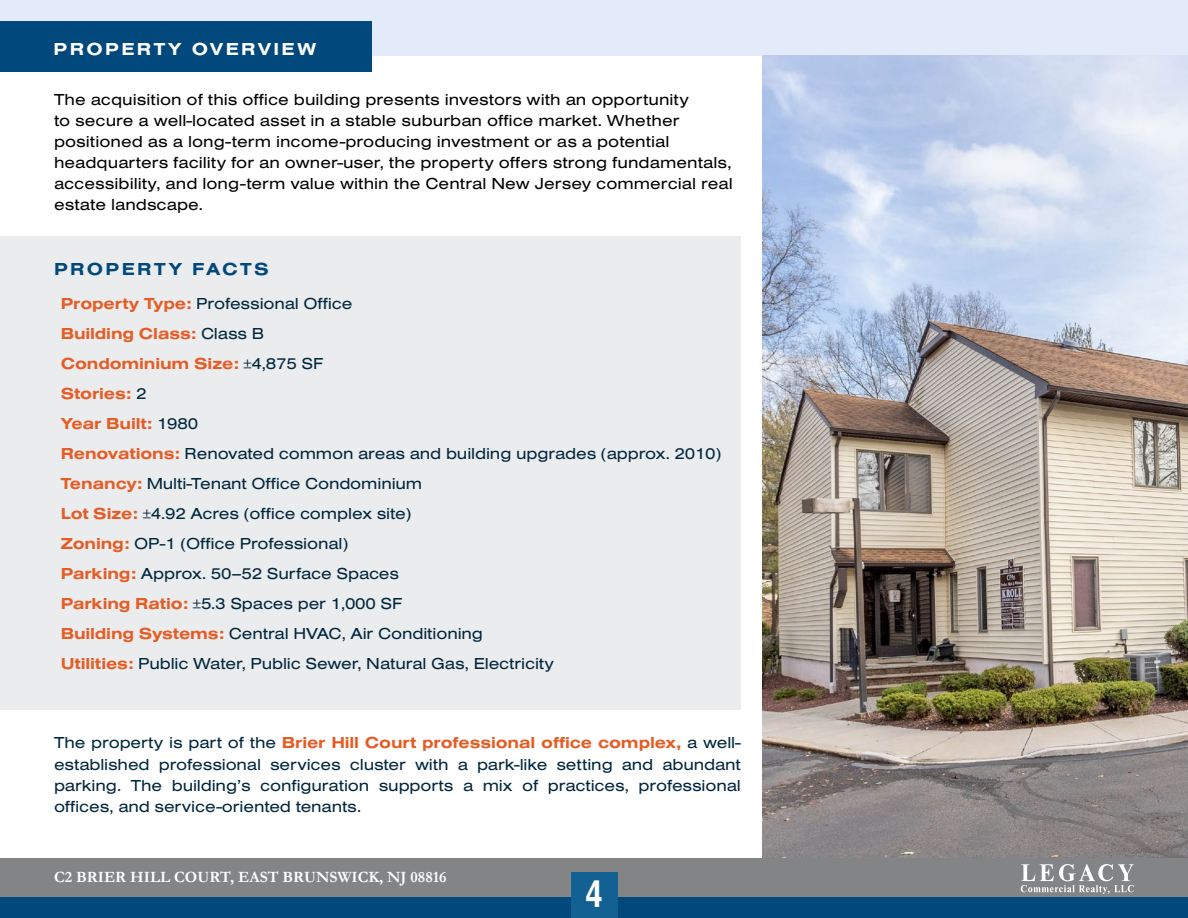
<style>
.page{position:relative;width:1188px;height:918px;background:#fff}
.page>*{position:absolute;margin:0;border:0;box-sizing:border-box;transform-origin:0 0}
.t1{font:700 37.5px "Nimbus San Con L";color:#fff}
.t2{font:700 18px "Nimbus San Ext";letter-spacing:.135em;color:#fff}
.t3{font:700 18px "Nimbus San Ext";letter-spacing:.13em;color:#01487c}
.t4{font:16.5px/30px "Nimbus San Ext";letter-spacing:-.01em;color:#00263d}
.t5{font:16.5px/21px "Nimbus San Ext";color:#000}
.t6{font:700 15.75px "Garamond";color:#fff}
.s1{font-weight:700;color:#e55c25}
</style>
<div class="page">
<div style="left:0;top:895px;width:1188px;height:23px;background:#01487c"></div>
<div style="left:0;top:858px;width:1188px;height:39px;background:#828486"></div>
<div style="left:571px;top:872px;width:46px;height:46px;background:#136192"></div>
<svg style="left:1021px;top:864px;width:113px;height:30px"></svg>
<div style="left:0;top:0;width:1188px;height:55px;background:#e3ebfa"></div>
<img style="left:762px;top:55px;width:426px;height:803px">
<div style="left:0;top:21px;width:371px;height:51px;background:#01487c"></div>
<div style="left:0;top:236px;width:741px;height:474px;background:#ebeced"></div>
<p class="t2" style="left:54px;top:37px;width:264px">PROPERTY OVERVIEW</p>
<p class="t5" style="left:54px;top:88px;width:680px">The acquisition of this office building presents investors with an opportunity<br>to secure a well-located asset in a stable suburban office market. Whether positioned as a long-term income-producing investment or as a potential headquarters facility for an owner-user, the property offers strong fundamentals, accessibility, and long-term value within the Central New Jersey commercial real estate landscape.</p>
<p class="t3" style="left:54px;top:257px;width:216px">PROPERTY FACTS</p>
<p class="t4" style="left:61px;top:288px;width:662px"><span class="s1">Property Type:</span> Professional Office<br><span class="s1">Building Class:</span> Class B<br><span class="s1">Condominium Size:</span> ±4,875 SF<br><span class="s1">Stories:</span> 2<br><span class="s1">Year Built:</span> 1980<br><span class="s1">Renovations:</span> Renovated common areas and building upgrades (approx. 2010)<br><span class="s1">Tenancy:</span> Multi-Tenant Office Condominium<br><span class="s1">Lot Size:</span> ±4.92 Acres (office complex site)<br><span class="s1">Zoning:</span> OP-1 (Office Professional)<br><span class="s1">Parking:</span> Approx. 50–52 Surface Spaces<br><span class="s1">Parking Ratio:</span> ±5.3 Spaces per 1,000 SF<br><span class="s1">Building Systems:</span> Central HVAC, Air Conditioning<br><span class="s1">Utilities:</span> Public Water, Public Sewer, Natural Gas, Electricity</p>
<p class="t4" style="left:54px;top:732px;width:688px;line-height:21px;text-align:justify">The property is part of the <span class="s1">Brier Hill Court professional office complex,</span> a well&shy;established professional services cluster with a park-like setting and abundant parking. The building’s configuration supports a mix of practices, professional offices, and service-oriented tenants.</p>
<p class="t6" style="left:54px;top:866px;width:394px">C2 BRIER HILL COURT, EAST BRUNSWICK, NJ 08816</p>
<h1 class="t1" style="left:585px;top:866px;width:19px">4</h1>
</div>
